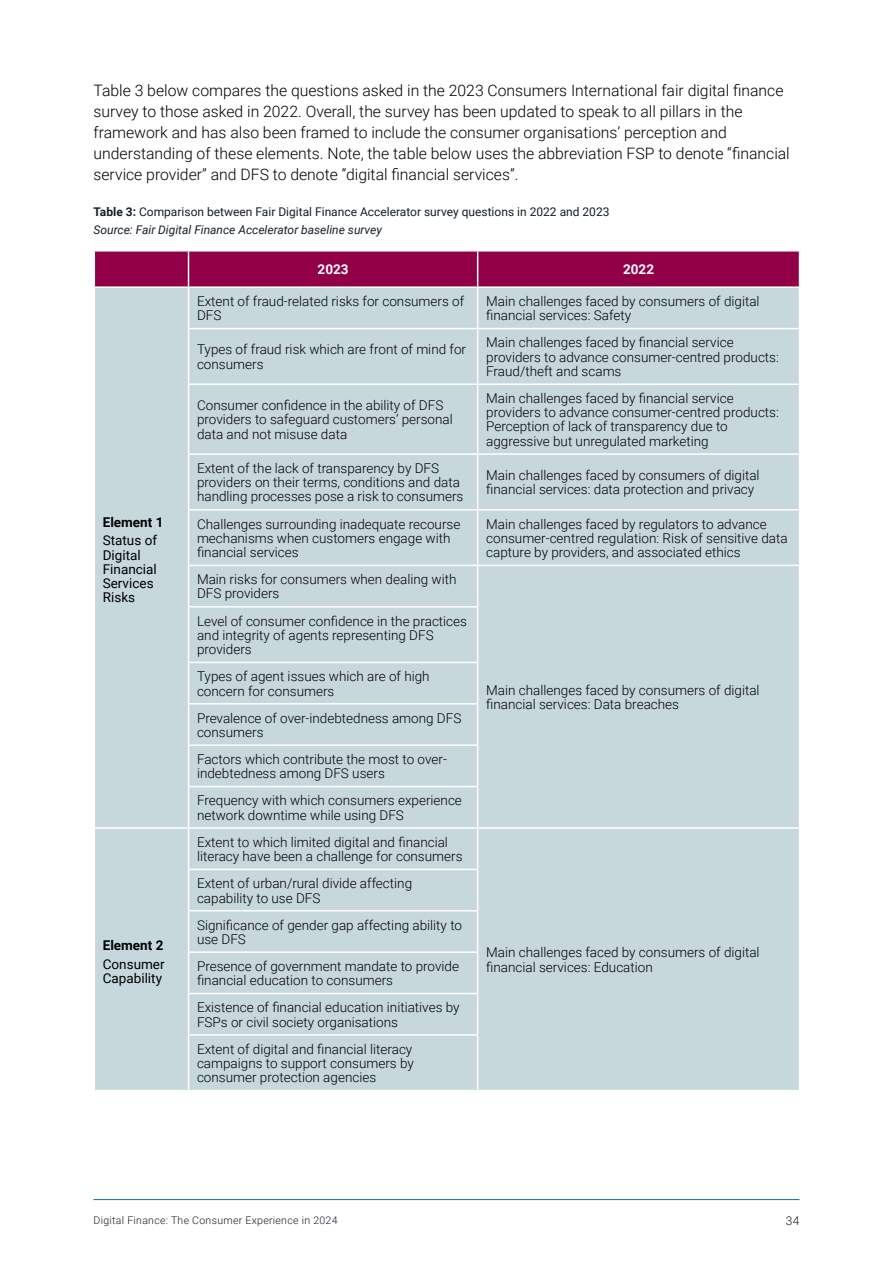
<style>
.page{position:relative;width:893px;height:1263px;background:#fff}
.page>*{position:absolute;margin:0;border:0;box-sizing:border-box;transform-origin:0 0}
.t1{font:300 15.75px/21px "Roboto";color:#000}
.t2{font:300 13.5px/14.2px "Roboto";color:#000}
.t3{font:13.5px/14.2px "Roboto";color:#000}
.t4{font:700 13.5px "Roboto";color:#000}
.t5{font:700 13.5px "Roboto";color:#fff}
.t6{font:12px/17.7px "Roboto";color:#141e28}
.t7{font:300 12px "Roboto";color:#141e28}
.t8{font:300 10.5px "Roboto";letter-spacing:.03em;color:#141e28}
.s1{font-weight:700}
.s2{font-style:italic}
</style>
<div class="page">
<hr style="left:94px;top:1199px;width:705px;height:1px;background:#007396">
<div style="left:95px;top:252px;width:704px;height:34px;background:#910046"></div>
<div style="left:95px;top:288px;width:704px;height:802px;background:#c7d8dc"></div>
<hr style="left:188px;top:252px;width:1px;height:34px;background:#fff">
<hr style="left:477px;top:252px;width:1px;height:34px;background:#fff">
<hr style="left:477px;top:288px;width:1px;height:40px;background:#fff">
<hr style="left:188px;top:328px;width:290px;height:1px;background:#fff">
<hr style="left:478px;top:328px;width:322px;height:1px;background:#fff">
<hr style="left:477px;top:329px;width:1px;height:54px;background:#fff">
<hr style="left:188px;top:383px;width:290px;height:2px;background:#fff">
<hr style="left:478px;top:383px;width:322px;height:2px;background:#fff">
<hr style="left:477px;top:385px;width:1px;height:68px;background:#fff">
<hr style="left:188px;top:453px;width:290px;height:2px;background:#fff">
<hr style="left:478px;top:453px;width:322px;height:2px;background:#fff">
<hr style="left:477px;top:455px;width:1px;height:54px;background:#fff">
<hr style="left:188px;top:509px;width:290px;height:1px;background:#fff">
<hr style="left:478px;top:509px;width:322px;height:1px;background:#fff">
<hr style="left:477px;top:510px;width:1px;height:55px;background:#fff">
<hr style="left:188px;top:565px;width:290px;height:1px;background:#fff">
<hr style="left:188px;top:606px;width:290px;height:1px;background:#fff">
<hr style="left:188px;top:662px;width:290px;height:1px;background:#fff">
<hr style="left:188px;top:703px;width:290px;height:1px;background:#fff">
<hr style="left:188px;top:786px;width:290px;height:1px;background:#fff">
<hr style="left:189px;top:827px;width:289px;height:2px;background:#fff">
<hr style="left:188px;top:869px;width:290px;height:1px;background:#fff">
<hr style="left:188px;top:910px;width:290px;height:1px;background:#fff">
<hr style="left:188px;top:951px;width:290px;height:2px;background:#fff">
<hr style="left:188px;top:993px;width:290px;height:1px;background:#fff">
<hr style="left:188px;top:1034px;width:290px;height:2px;background:#fff">
<hr style="left:188px;top:744px;width:290px;height:2px;background:#fff">
<hr style="left:478px;top:565px;width:322px;height:1px;background:#fff">
<hr style="left:477px;top:566px;width:1px;height:40px;background:#fff">
<hr style="left:477px;top:607px;width:1px;height:55px;background:#fff">
<hr style="left:477px;top:663px;width:1px;height:40px;background:#fff">
<hr style="left:477px;top:704px;width:1px;height:40px;background:#fff">
<hr style="left:477px;top:746px;width:1px;height:40px;background:#fff">
<hr style="left:477px;top:787px;width:1px;height:40px;background:#fff">
<hr style="left:94px;top:827px;width:95px;height:2px;background:#fff">
<hr style="left:478px;top:827px;width:322px;height:2px;background:#fff">
<hr style="left:477px;top:829px;width:1px;height:40px;background:#fff">
<hr style="left:477px;top:870px;width:1px;height:40px;background:#fff">
<hr style="left:477px;top:911px;width:1px;height:40px;background:#fff">
<hr style="left:477px;top:953px;width:1px;height:40px;background:#fff">
<hr style="left:477px;top:994px;width:1px;height:40px;background:#fff">
<hr style="left:477px;top:1036px;width:1px;height:54px;background:#fff">
<hr style="left:188px;top:288px;width:1px;height:40px;background:#fff">
<hr style="left:188px;top:329px;width:1px;height:54px;background:#fff">
<hr style="left:188px;top:385px;width:1px;height:68px;background:#fff">
<hr style="left:188px;top:455px;width:1px;height:54px;background:#fff">
<hr style="left:188px;top:510px;width:1px;height:55px;background:#fff">
<hr style="left:188px;top:566px;width:1px;height:40px;background:#fff">
<hr style="left:188px;top:607px;width:1px;height:55px;background:#fff">
<hr style="left:188px;top:663px;width:1px;height:40px;background:#fff">
<hr style="left:188px;top:704px;width:1px;height:40px;background:#fff">
<hr style="left:188px;top:746px;width:1px;height:40px;background:#fff">
<hr style="left:188px;top:787px;width:1px;height:40px;background:#fff">
<hr style="left:188px;top:829px;width:1px;height:40px;background:#fff">
<hr style="left:188px;top:870px;width:1px;height:40px;background:#fff">
<hr style="left:188px;top:911px;width:1px;height:40px;background:#fff">
<hr style="left:188px;top:953px;width:1px;height:40px;background:#fff">
<hr style="left:188px;top:994px;width:1px;height:40px;background:#fff">
<hr style="left:188px;top:1036px;width:1px;height:54px;background:#fff">
<p class="t1" style="left:94px;top:79px;width:698px">Table 3 below compares the questions asked in the 2023 Consumers International fair digital finance survey to those asked in 2022. Overall, the survey has been updated to speak to all pillars in the framework and has also been framed to include the consumer organisations’ perception and understanding of these elements. Note, the table below uses the abbreviation FSP to denote “financial service provider” and DFS to denote “digital financial services”.</p>
<p class="t6" style="left:94px;top:203px;width:517px"><span class="s1">Table 3:</span> Comparison between Fair Digital Finance Accelerator survey questions in 2022 and 2023<br><span class="s2">Source: Fair Digital Finance Accelerator baseline survey</span></p>
<p class="t4" style="left:103px;top:513px;width:62px">Element 1</p>
<p class="t3" style="left:103px;top:533px;width:56px">Status of<br>Digital<br>Financial<br>Services<br>Risks</p>
<p class="t4" style="left:103px;top:936px;width:62px">Element 2</p>
<p class="t3" style="left:103px;top:956px;width:63px">Consumer<br>Capability</p>
<p class="t5" style="left:318px;top:260px;width:32px">2023</p>
<p class="t5" style="left:623px;top:260px;width:32px">2022</p>
<p class="t2" style="left:197px;top:293px;width:269px">Extent of fraud-related risks for consumers of<br>DFS</p>
<p class="t2" style="left:486px;top:293px;width:275px">Main challenges faced by consumers of digital financial services: Safety</p>
<p class="t2" style="left:197px;top:342px;width:271px">Types of fraud risk which are front of mind for consumers</p>
<p class="t2" style="left:486px;top:335px;width:294px">Main challenges faced by financial service providers to advance consumer-centred products:<br>Fraud/theft and scams</p>
<p class="t2" style="left:197px;top:398px;width:257px">Consumer confidence in the ability of DFS providers to safeguard customers’ personal data and not misuse data</p>
<p class="t2" style="left:486px;top:390px;width:294px">Main challenges faced by financial service providers to advance consumer-centred products:<br>Perception of lack of transparency due to aggressive but unregulated marketing</p>
<p class="t2" style="left:197px;top:460px;width:268px">Extent of the lack of transparency by DFS providers on their terms, conditions and data handling processes pose a risk to consumers</p>
<p class="t2" style="left:486px;top:468px;width:275px">Main challenges faced by consumers of digital financial services: data protection and privacy</p>
<p class="t2" style="left:197px;top:516px;width:265px">Challenges surrounding inadequate recourse mechanisms when customers engage with financial services</p>
<p class="t2" style="left:486px;top:516px;width:303px">Main challenges faced by regulators to advance consumer-centred regulation: Risk of sensitive data capture by providers, and associated ethics</p>
<p class="t2" style="left:197px;top:572px;width:261px">Main risks for consumers when dealing with<br>DFS providers</p>
<p class="t2" style="left:197px;top:613px;width:272px">Level of consumer confidence in the practices and integrity of agents representing DFS providers</p>
<p class="t2" style="left:197px;top:669px;width:234px">Types of agent issues which are of high concern for consumers</p>
<p class="t2" style="left:197px;top:710px;width:266px">Prevalence of over-indebtedness among DFS consumers</p>
<p class="t2" style="left:197px;top:752px;width:251px">Factors which contribute the most to over&shy;indebtedness among DFS users</p>
<p class="t2" style="left:197px;top:793px;width:266px">Frequency with which consumers experience network downtime while using DFS</p>
<p class="t2" style="left:197px;top:834px;width:267px">Extent to which limited digital and financial literacy have been a challenge for consumers</p>
<p class="t2" style="left:197px;top:876px;width:217px">Extent of urban/rural divide affecting capability to use DFS</p>
<p class="t2" style="left:197px;top:917px;width:267px">Significance of gender gap affecting ability to use DFS</p>
<p class="t2" style="left:197px;top:958px;width:264px">Presence of government mandate to provide financial education to consumers</p>
<p class="t2" style="left:197px;top:1000px;width:264px">Existence of financial education initiatives by<br>FSPs or civil society organisations</p>
<p class="t2" style="left:197px;top:1041px;width:218px;text-align:justify">Extent of digital and financial literacy campaigns to support consumers by consumer protection agencies</p>
<p class="t2" style="left:486px;top:682px;width:275px">Main challenges faced by consumers of digital financial services: Data breaches</p>
<p class="t2" style="left:486px;top:945px;width:275px">Main challenges faced by consumers of digital financial services: Education</p>
<p class="t8" style="left:94px;top:1213px;width:246px">Digital Finance: The Consumer Experience in 2024</p>
<p class="t7" style="left:786px;top:1212px;width:15px">34</p>
</div>
